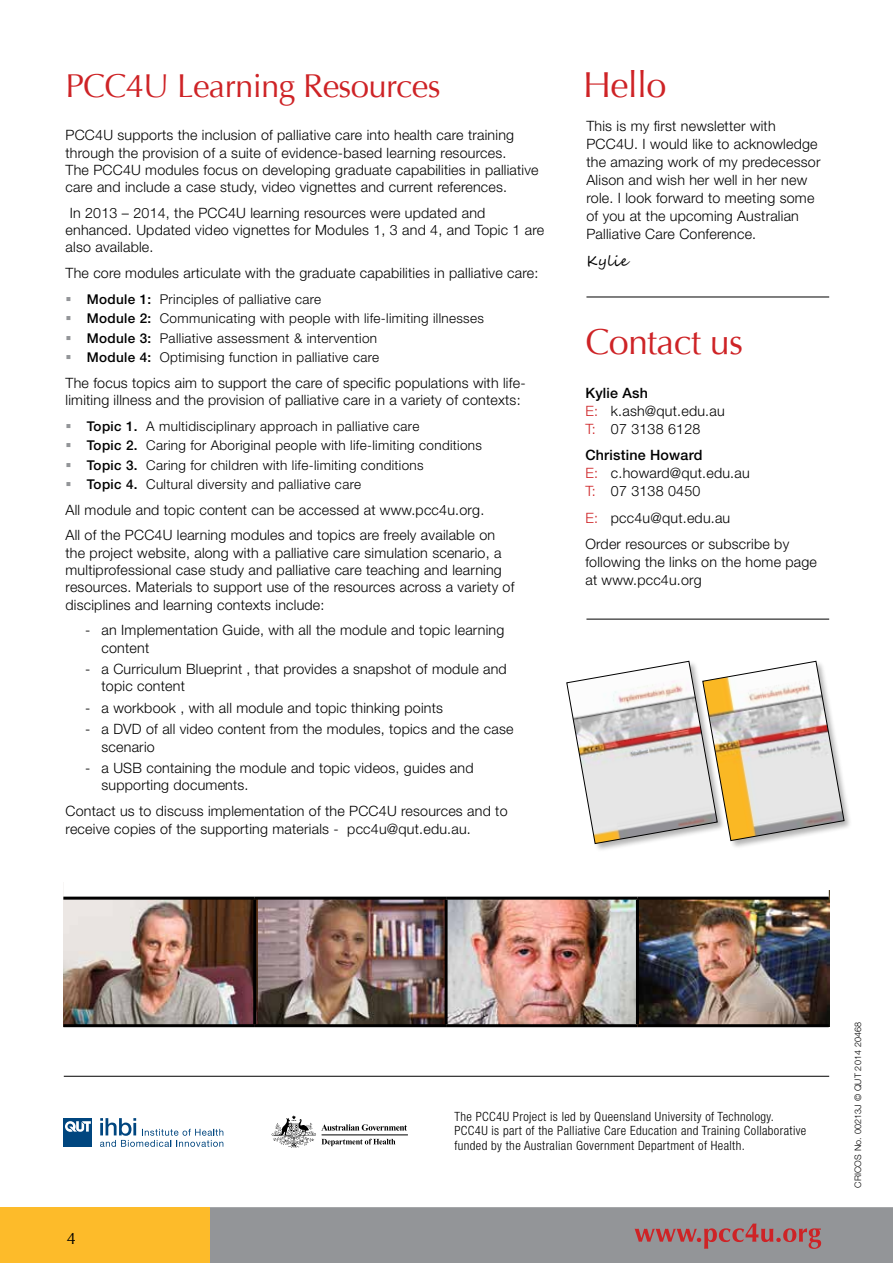
<style>
.page{position:relative;width:893px;height:1263px;background:#fff}
.page>*{position:absolute;margin:0;border:0;box-sizing:border-box;transform-origin:0 0}
.t1{font:36px "Optima";letter-spacing:-.02em;color:#ce2326}
.t2{font:33px "Optima";letter-spacing:-.02em;color:#ce2326}
.t3{font:16.5px "Optima";color:#000}
.t4{font:300 14.25px/17.2px "Helvetica Neue LT Std";letter-spacing:.015em;color:#000}
.t5{font:14.25px "Segoe Script";letter-spacing:.015em;color:#000}
.t6{font:300 13.5px "Helvetica Neue LT Std";letter-spacing:.025em;color:#000}
.t7{font:300 condensed 12.75px/14.2px "Helvetica Neue LT Std";letter-spacing:.03em;color:#000}
.t8{font:300 9px "Helvetica Neue LT Std";letter-spacing:.015em;color:#000}
.s1{color:#939598}
.s2{font-weight:500}
.s3{color:#ce2326}
</style>
<div class="page">
<div style="left:210px;top:1207px;width:683px;height:56px;background:#939598"></div>
<hr style="left:64px;top:1076px;width:765px;height:1px;background:#000">
<div style="left:0;top:1207px;width:210px;height:56px;background:#fdbb2a"></div>
<div style="left:566px;top:660px;width:160px;height:192px;background:#000;opacity:.3"></div>
<div style="left:702px;top:660px;width:150px;height:189px;background:#000;opacity:.3"></div>
<svg style="left:567px;top:661px;width:277px;height:183px"></svg>
<hr style="left:586px;top:297px;width:243px;height:1px;background:#000">
<hr style="left:586px;top:619px;width:243px;height:1px;background:#000">
<img style="left:257px;top:900px;width:188px;height:124px">
<img style="left:63px;top:900px;width:194px;height:124px">
<img style="left:639px;top:900px;width:190px;height:124px">
<img style="left:448px;top:900px;width:187px;height:124px">
<div style="left:64px;top:1118px;width:28px;height:29px;background:#00467f"></div>
<svg style="left:65px;top:1121px;width:26px;height:11px"></svg>
<svg style="left:100px;top:1118px;width:123px;height:29px"></svg>
<hr style="left:322px;top:1134px;width:86px;height:1px;background:#000">
<svg style="left:272px;top:1115px;width:135px;height:33px"></svg>
<svg style="left:635px;top:1223px;width:186px;height:26px;background:#a1787b"></svg>
<svg style="left:63px;top:890px;width:766px;height:7px"></svg>
<hr style="left:63px;top:897px;width:192px;height:3px;background:#000">
<hr style="left:255px;top:897px;width:191px;height:3px;background:#000">
<hr style="left:446px;top:897px;width:191px;height:3px;background:#000">
<hr style="left:637px;top:897px;width:192px;height:3px;background:#000">
<hr style="left:63px;top:1024px;width:192px;height:3px;background:#000">
<hr style="left:255px;top:1024px;width:191px;height:3px;background:#000">
<hr style="left:446px;top:1024px;width:191px;height:3px;background:#000">
<hr style="left:637px;top:1024px;width:192px;height:3px;background:#000">
<hr style="left:253px;top:900px;width:3px;height:124px;background:#000">
<hr style="left:445px;top:900px;width:3px;height:124px;background:#000">
<hr style="left:636px;top:900px;width:3px;height:124px;background:#000">
<h2 class="t2" style="left:66px;top:67px;width:377px">PCC4U Learning Resources</h2>
<p class="t4" style="left:66px;top:126px;width:475px">PCC4U supports the inclusion of palliative care into health care training through the provision of a suite of evidence-based learning resources.<br>The PCC4U modules focus on developing graduate capabilities in palliative care and include a case study, video vignettes and current references.</p>
<p class="t4" style="left:66px;top:204px;width:480px">In 2013 – 2014, the PCC4U learning resources were updated and enhanced. Updated video vignettes for Modules 1, 3 and 4, and Topic 1 are also available.</p>
<p class="t4" style="left:66px;top:264px;width:474px">The core modules articulate with the graduate capabilities in palliative care:</p>
<p class="t6" style="left:66px;top:291px;width:257px"><span class="s1">▪</span> <span class="s2">Module 1:</span> Principles of palliative care</p>
<p class="t6" style="left:66px;top:310px;width:420px"><span class="s1">▪</span> <span class="s2">Module 2:</span> Communicating with people with life-limiting illnesses</p>
<p class="t6" style="left:66px;top:330px;width:313px"><span class="s1">▪</span> <span class="s2">Module 3:</span> Palliative assessment &amp; intervention</p>
<p class="t6" style="left:66px;top:349px;width:315px"><span class="s1">▪</span> <span class="s2">Module 4:</span> Optimising function in palliative care</p>
<p class="t4" style="left:66px;top:374px;width:462px">The focus topics aim to support the care of specific populations with life&shy;limiting illness and the provision of palliative care in a variety of contexts:</p>
<p class="t6" style="left:66px;top:418px;width:355px"><span class="s1">▪</span> <span class="s2">Topic 1.</span> A multidisciplinary approach in palliative care</p>
<p class="t6" style="left:66px;top:437px;width:418px"><span class="s1">▪</span> <span class="s2">Topic 2.</span> Caring for Aboriginal people with life-limiting conditions</p>
<p class="t6" style="left:66px;top:456px;width:360px"><span class="s1">▪</span> <span class="s2">Topic 3.</span> Caring for children with life-limiting conditions</p>
<p class="t6" style="left:66px;top:476px;width:297px"><span class="s1">▪</span> <span class="s2">Topic 4.</span> Cultural diversity and palliative care</p>
<p class="t4" style="left:66px;top:496px;width:431px;line-height:25.8px">All module and topic content can be accessed at www.pcc4u.org.<br>All of the PCC4U learning modules and topics are freely available on</p>
<p class="t4" style="left:66px;top:544px;width:450px">the project website, along with a palliative care simulation scenario, a multiprofessional case study and palliative care teaching and learning resources. Materials to support use of the resources across a variety of disciplines and learning contexts include:</p>
<p class="t4" style="left:102px;top:621px;width:404px;text-indent:-17px">- an Implementation Guide, with all the module and topic learning content</p>
<p class="t4" style="left:102px;top:660px;width:407px;text-indent:-17px">- a Curriculum Blueprint , that provides a snapshot of module and topic content</p>
<p class="t4" style="left:85px;top:699px;width:360px">- a workbook , with all module and topic thinking points</p>
<p class="t4" style="left:102px;top:720px;width:414px;text-indent:-17px">- a DVD of all video content from the modules, topics and the case scenario</p>
<p class="t4" style="left:102px;top:759px;width:374px;text-indent:-17px">- a USB containing the module and topic videos, guides and supporting documents.</p>
<p class="t4" style="left:66px;top:802px;width:444px;line-height:18px">Contact us to discuss implementation of the PCC4U resources and to receive copies of the supporting materials - pcc4u@qut.edu.au.</p>
<h1 class="t1" style="left:583px;top:64px;width:85px">Hello</h1>
<p class="t4" style="left:586px;top:117px;width:236px;line-height:18px">This is my first newsletter with PCC4U. I would like to acknowledge the amazing work of my predecessor Alison and wish her well in her new role. I look forward to meeting some of you at the upcoming Australian Palliative Care Conference.</p>
<p class="t5" style="left:586px;top:249px;width:43px">Kylie</p>
<h1 class="t1" style="left:585px;top:321px;width:159px">Contact us</h1>
<p class="t4" style="left:585px;top:383px;width:141px;line-height:18px"><span class="s2">Kylie Ash<br></span><span class="s3">E:</span> k.ash@qut.edu.au<br><span class="s3">T:</span> 07 3138 6128</p>
<p class="t4" style="left:585px;top:446px;width:166px;line-height:18px"><span class="s2">Christine Howard<br></span><span class="s3">E:</span> c.howard@qut.edu.au<br><span class="s3">T:</span> 07 3138 0450</p>
<p class="t4" style="left:585px;top:504px;width:205px;line-height:26.5px"><span class="s3">E:</span> pcc4u@qut.edu.au<br>Order resources or subscribe by</p>
<p class="t4" style="left:585px;top:553px;width:233px;line-height:18px">following the links on the home page at www.pcc4u.org</p>
<p class="t3" style="left:67px;top:1229px;width:11px">4</p>
<p class="t7" style="left:454px;top:1109px;width:353px">The PCC4U Project is led by Queensland University of Technology.<br>PCC4U is part of the Palliative Care Education and Training Collaborative funded by the Australian Government Department of Health.</p>
<p class="t8" style="left:852px;top:1188px;width:167px;rotate:-90deg">CRICOS No. 00213J © QUT 2014 20468</p>
</div>
